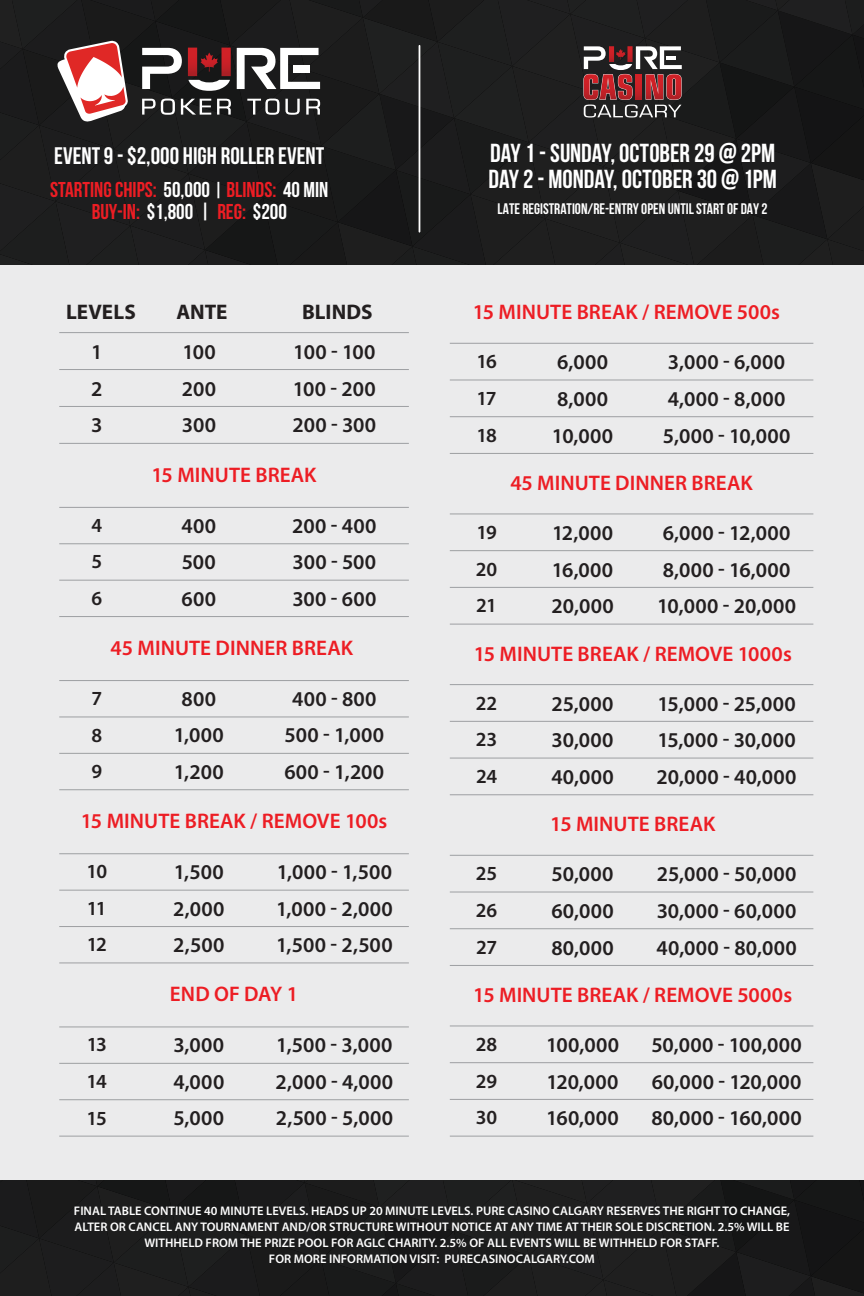
<style>
.page{position:relative;width:864px;height:1296px;background:#ebebec}
.page>*{position:absolute;margin:0;border:0;box-sizing:border-box;transform-origin:0 0}
.t1{font:700 26px/25.8px "Bebas Neue";color:#fff}
.t2{font:700 24px "Bebas Neue";color:#fff}
.t3{font:700 21.4px/21.4px "Bebas Neue";color:#ed1d24;text-align:center}
.t4{font:600 21.2px/36.6px "Myriad Pro";letter-spacing:.015em;color:#231f20;text-align:justify}
.t5{font:600 21.2px "Myriad Pro";color:#ed1d24}
.t6{font:700 21.2px "Myriad Pro";letter-spacing:.005em;color:#231f20}
.t7{font:600 20px/36.6px "Myriad Pro";letter-spacing:-.045em;color:#231f20;text-align:justify}
.t8{font:700 15.2px "Bebas Neue";color:#fff}
.t9{font:600 12.4px/16px "Myriad Pro";color:#fff;text-align:center}
.s1{color:#fff}
.s2{font-size:19.8px;color:#fff}
</style>
<div class="page">
<hr style="left:59px;top:332px;width:350px;height:1px;background:#9d9fa2">
<hr style="left:59px;top:369px;width:350px;height:1px;background:#9d9fa2">
<hr style="left:59px;top:406px;width:350px;height:1px;background:#9d9fa2">
<hr style="left:59px;top:443px;width:350px;height:1px;background:#9d9fa2">
<hr style="left:59px;top:507px;width:350px;height:1px;background:#9d9fa2">
<hr style="left:59px;top:543px;width:350px;height:1px;background:#9d9fa2">
<hr style="left:59px;top:580px;width:350px;height:1px;background:#9d9fa2">
<hr style="left:59px;top:616px;width:350px;height:1px;background:#9d9fa2">
<hr style="left:59px;top:680px;width:350px;height:1px;background:#9d9fa2">
<hr style="left:59px;top:717px;width:350px;height:1px;background:#9d9fa2">
<hr style="left:59px;top:753px;width:350px;height:1px;background:#9d9fa2">
<hr style="left:59px;top:789px;width:350px;height:1px;background:#9d9fa2">
<hr style="left:59px;top:853px;width:350px;height:1px;background:#9d9fa2">
<hr style="left:59px;top:890px;width:350px;height:1px;background:#9d9fa2">
<hr style="left:59px;top:926px;width:350px;height:1px;background:#9d9fa2">
<hr style="left:59px;top:963px;width:350px;height:1px;background:#9d9fa2">
<hr style="left:59px;top:1027px;width:350px;height:1px;background:#9d9fa2">
<hr style="left:59px;top:1063px;width:350px;height:1px;background:#9d9fa2">
<hr style="left:59px;top:1099px;width:350px;height:1px;background:#9d9fa2">
<hr style="left:59px;top:1136px;width:350px;height:1px;background:#9d9fa2">
<hr style="left:450px;top:343px;width:363px;height:1px;background:#9d9fa2">
<hr style="left:450px;top:380px;width:363px;height:1px;background:#9d9fa2">
<hr style="left:450px;top:416px;width:363px;height:1px;background:#9d9fa2">
<hr style="left:450px;top:453px;width:363px;height:1px;background:#9d9fa2">
<hr style="left:450px;top:514px;width:363px;height:1px;background:#9d9fa2">
<hr style="left:450px;top:550px;width:363px;height:1px;background:#9d9fa2">
<hr style="left:450px;top:587px;width:363px;height:1px;background:#9d9fa2">
<hr style="left:450px;top:624px;width:363px;height:1px;background:#9d9fa2">
<hr style="left:450px;top:684px;width:363px;height:1px;background:#9d9fa2">
<hr style="left:450px;top:721px;width:363px;height:1px;background:#9d9fa2">
<hr style="left:450px;top:758px;width:363px;height:1px;background:#9d9fa2">
<hr style="left:450px;top:794px;width:363px;height:1px;background:#9d9fa2">
<hr style="left:450px;top:1026px;width:363px;height:1px;background:#9d9fa2">
<hr style="left:450px;top:1062px;width:363px;height:1px;background:#9d9fa2">
<hr style="left:450px;top:1099px;width:363px;height:1px;background:#9d9fa2">
<hr style="left:450px;top:1136px;width:363px;height:1px;background:#9d9fa2">
<hr style="left:450px;top:855px;width:363px;height:1px;background:#9d9fa2">
<hr style="left:450px;top:892px;width:363px;height:1px;background:#9d9fa2">
<hr style="left:450px;top:928px;width:363px;height:1px;background:#9d9fa2">
<hr style="left:450px;top:965px;width:363px;height:1px;background:#9d9fa2">
<div style="left:0;top:1181px;width:864px;height:115px;background:#1d1d1e"></div>
<svg style="left:0;top:0;width:864px;height:264px;background:#262324"></svg>
<p class="t2" style="left:54px;top:143px;width:271px">EVENT 9 - $2,000 HIGH ROLLER EVENT</p>
<p class="t3" style="left:50px;top:179px;width:279px">STARTING CHIPS: <span class="s1">50,000</span> <span class="s2">|</span> BLINDS: <span class="s1">40 MIN<br></span>BUY-IN: <span class="s1">$1,800 |</span> REG: <span class="s1">$200</span></p>
<p class="t6" style="left:66px;top:298px;width:71px">LEVELS</p>
<p class="t4" style="left:91px;top:333px;width:13px">1<br>2<br>3</p>
<p class="t6" style="left:176px;top:298px;width:53px">ANTE</p>
<p class="t4" style="left:182px;top:333px;width:36px">100<br>200<br>300</p>
<p class="t6" style="left:302px;top:298px;width:72px">BLINDS</p>
<p class="t4" style="left:292px;top:333px;width:85px">100 - 100<br>100 - 200<br>200 - 300</p>
<p class="t5" style="left:152px;top:461px;width:167px">15 MINUTE BREAK</p>
<p class="t7" style="left:91px;top:506px;width:12px">4<br>5<br>6</p>
<p class="t4" style="left:182px;top:507px;width:36px">400<br>500<br>600</p>
<p class="t4" style="left:292px;top:507px;width:86px">200 - 400<br>300 - 500<br>300 - 600</p>
<p class="t5" style="left:111px;top:634px;width:244px">45 MINUTE DINNER BREAK</p>
<p class="t7" style="left:91px;top:679px;width:12px">7<br>8<br>9</p>
<p class="t4" style="left:174px;top:680px;width:52px;text-align:center">800<br>1,000<br>1,200</p>
<p class="t4" style="left:284px;top:680px;width:101px;text-align:center">400 - 800<br>500 - 1,000<br>600 - 1,200</p>
<p class="t5" style="left:81px;top:807px;width:308px">15 MINUTE BREAK / REMOVE 100s</p>
<p class="t7" style="left:86px;top:853px;width:22px">10<br>11<br>12</p>
<p class="t4" style="left:173px;top:853px;width:53px">1,500<br>2,000<br>2,500</p>
<p class="t4" style="left:276px;top:853px;width:118px">1,000 - 1,500<br>1,000 - 2,000<br>1,500 - 2,500</p>
<p class="t5" style="left:170px;top:981px;width:130px">END OF DAY 1</p>
<p class="t7" style="left:87px;top:1026px;width:22px">13<br>14<br>15</p>
<p class="t4" style="left:173px;top:1026px;width:52px">3,000<br>4,000<br>5,000</p>
<p class="t4" style="left:276px;top:1026px;width:119px">1,500 - 3,000<br>2,000 - 4,000<br>2,500 - 5,000</p>
<p class="t1" style="left:488px;top:140px;width:290px">DAY 1 - SUNDAY, OCTOBER 29 @ 2PM<br>DAY 2 - MONDAY, OCTOBER 30 @ 1PM</p>
<p class="t8" style="left:498px;top:201px;width:271px">LATE REGISTRATION/RE-ENTRY OPEN UNTIL START OF DAY 2</p>
<p class="t5" style="left:473px;top:299px;width:309px">15 MINUTE BREAK / REMOVE 500s</p>
<p class="t7" style="left:476px;top:343px;width:22px">16<br>17<br>18</p>
<p class="t4" style="left:552px;top:343px;width:63px;text-align:left">6,000<br>8,000<br>10,000</p>
<p class="t4" style="left:663px;top:343px;width:129px;text-align:left">3,000 - 6,000<br>4,000 - 8,000<br>5,000 - 10,000</p>
<p class="t5" style="left:510px;top:469px;width:244px">45 MINUTE DINNER BREAK</p>
<p class="t7" style="left:476px;top:514px;width:23px">19<br>20<br>21</p>
<p class="t4" style="left:552px;top:514px;width:64px">12,000<br>16,000<br>20,000</p>
<p class="t4" style="left:657px;top:514px;width:140px;text-align:left">6,000 - 12,000<br>8,000 - 16,000<br>10,000 - 20,000</p>
<p class="t5" style="left:474px;top:640px;width:320px">15 MINUTE BREAK / REMOVE 1000s</p>
<p class="t7" style="left:476px;top:684px;width:23px">22<br>23<br>24</p>
<p class="t4" style="left:551px;top:685px;width:64px">25,000<br>30,000<br>40,000</p>
<p class="t4" style="left:657px;top:685px;width:141px">15,000 - 25,000<br>15,000 - 30,000<br>20,000 - 40,000</p>
<p class="t5" style="left:550px;top:811px;width:167px">15 MINUTE BREAK</p>
<p class="t7" style="left:476px;top:855px;width:23px">25<br>26<br>27</p>
<p class="t4" style="left:551px;top:855px;width:64px">50,000<br>60,000<br>80,000</p>
<p class="t4" style="left:657px;top:855px;width:142px">25,000 - 50,000<br>30,000 - 60,000<br>40,000 - 80,000</p>
<p class="t5" style="left:473px;top:981px;width:320px">15 MINUTE BREAK / REMOVE 5000s</p>
<p class="t7" style="left:476px;top:1026px;width:23px">28<br>29<br>30</p>
<p class="t4" style="left:546px;top:1026px;width:74px">100,000<br>120,000<br>160,000</p>
<p class="t4" style="left:651px;top:1026px;width:152px">50,000 - 100,000<br>60,000 - 120,000<br>80,000 - 160,000</p>
<p class="t9" style="left:74px;top:1203px;width:718px">FINAL TABLE CONTINUE 40 MINUTE LEVELS. HEADS UP 20 MINUTE LEVELS. PURE CASINO CALGARY RESERVES THE RIGHT TO CHANGE, ALTER OR CANCEL ANY TOURNAMENT AND/OR STRUCTURE WITHOUT NOTICE AT ANY TIME AT THEIR SOLE DISCRETION. 2.5% WILL BE WITHHELD FROM THE PRIZE POOL FOR AGLC CHARITY. 2.5% OF ALL EVENTS WILL BE WITHHELD FOR STAFF.<br>FOR MORE INFORMATION VISIT: PURECASINOCALGARY.COM</p>
</div>
